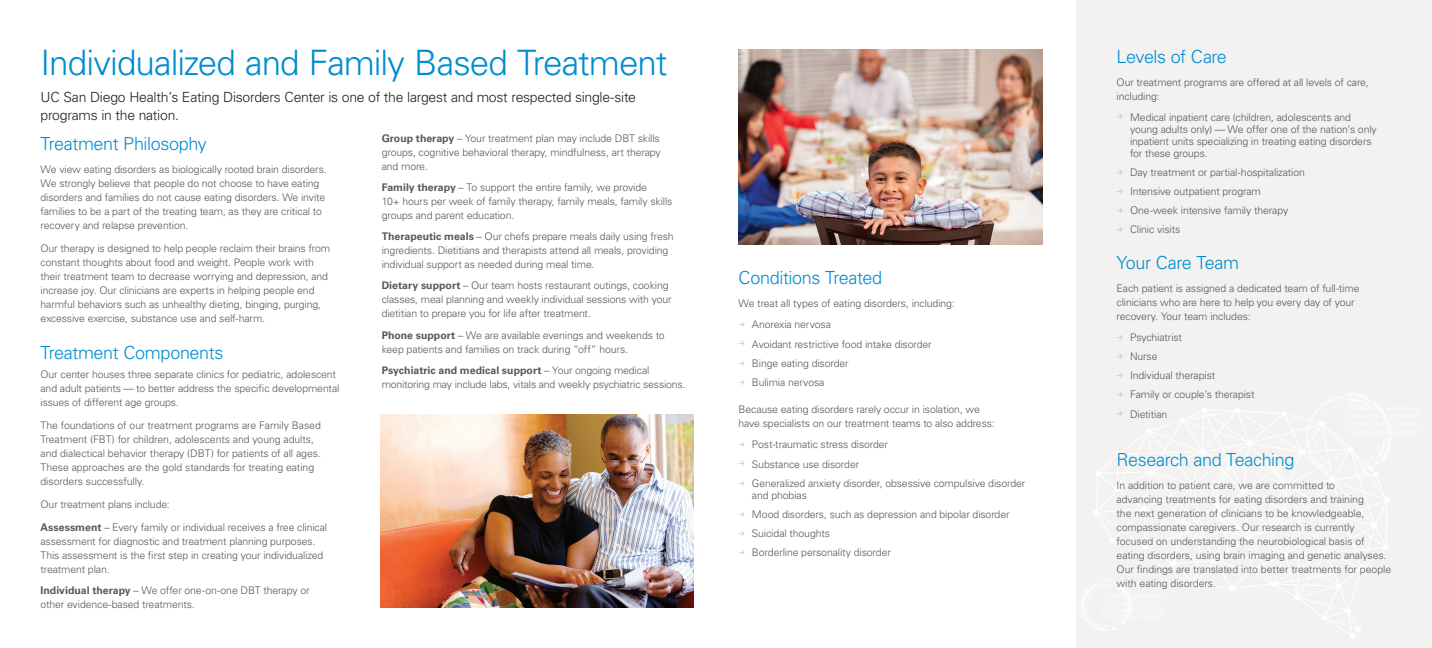
<style>
.page{position:relative;width:1432px;height:648px;background:#fff}
.page>*{position:absolute;margin:0;border:0;box-sizing:border-box;transform-origin:0 0}
.t1{font:300 35px "Univers LT Std";letter-spacing:-.03em;color:#008dce}
.t2{font:300 18px "Univers LT Std";letter-spacing:-.025em;color:#008dce}
.t3{font:300 14px/18px "Univers LT Std";letter-spacing:-.02em;color:#231f20}
.t4{font:300 10.5px/14px "Univers LT Std";letter-spacing:-.01em;color:#57585a}
.s1{font-weight:700}
</style>
<div class="page">
<div style="left:1076px;top:0;width:355px;height:648px;background:#f3f2f0"></div>
<svg style="left:1093px;top:404px;width:298px;height:235px"></svg>
<img style="left:738px;top:50px;width:304px;height:194px">
<img style="left:380px;top:414px;width:313px;height:194px">
<h1 class="t1" style="left:40px;top:41px;width:628px">Individualized and Family Based Treatment</h1>
<h3 class="t3" style="left:40px;top:88px;width:597px">UC San Diego Health’s Eating Disorders Center is one of the largest and most respected single-site programs in the nation.</h3>
<h2 class="t2" style="left:40px;top:132px;width:168px">Treatment Philosophy</h2>
<p class="t4" style="left:40px;top:162px;width:288px">We view eating disorders as biologically rooted brain disorders.<br>We strongly believe that people do not choose to have eating disorders and families do not cause eating disorders. We invite families to be a part of the treating team, as they are critical to recovery and relapse prevention.</p>
<p class="t4" style="left:40px;top:241px;width:291px">Our therapy is designed to help people reclaim their brains from constant thoughts about food and weight. People work with their treatment team to decrease worrying and depression, and increase joy. Our clinicians are experts in helping people end harmful behaviors such as unhealthy dieting, binging, purging, excessive exercise, substance use and self-harm.</p>
<h2 class="t2" style="left:40px;top:342px;width:184px">Treatment Components</h2>
<p class="t4" style="left:40px;top:367px;width:300px">Our center houses three separate clinics for pediatric, adolescent and adult patients — to better address the specific developmental issues of different age groups.</p>
<p class="t4" style="left:40px;top:418px;width:282px">The foundations of our treatment programs are Family Based Treatment (FBT) for children, adolescents and young adults, and dialectical behavior therapy (DBT) for patients of all ages.<br>These approaches are the gold standards for treating eating disorders successfully.</p>
<p class="t4" style="left:40px;top:493px;width:288px;line-height:23px">Our treatment plans include:<br><span class="s1">Assessment</span> – Every family or individual receives a free clinical</p>
<p class="t4" style="left:40px;top:534px;width:284px">assessment for diagnostic and treatment planning purposes.<br>This assessment is the first step in creating your individualized treatment plan.</p>
<p class="t4" style="left:40px;top:584px;width:270px"><span class="s1">Individual therapy</span> – We offer one-on-one DBT therapy or other evidence-based treatments.</p>
<p class="t4" style="left:381px;top:131px;width:280px;text-align:justify"><span class="s1">Group therapy</span> – Your treatment plan may include DBT skills groups, cognitive behavioral therapy, mindfulness, art therapy and more.</p>
<p class="t4" style="left:381px;top:180px;width:292px"><span class="s1">Family therapy</span> – To support the entire family, we provide<br>10+ hours per week of family therapy, family meals, family skills groups and parent education.</p>
<p class="t4" style="left:381px;top:229px;width:293px"><span class="s1">Therapeutic meals</span> – Our chefs prepare meals daily using fresh ingredients. Dietitians and therapists attend all meals, providing individual support as needed during meal time.</p>
<p class="t4" style="left:381px;top:279px;width:291px"><span class="s1">Dietary support</span> – Our team hosts restaurant outings, cooking classes, meal planning and weekly individual sessions with your dietitian to prepare you for life after treatment.</p>
<p class="t4" style="left:381px;top:328px;width:284px"><span class="s1">Phone support</span> – We are available evenings and weekends to keep patients and families on track during “off” hours.</p>
<p class="t4" style="left:381px;top:363px;width:305px"><span class="s1">Psychiatric and medical support</span> – Your ongoing medical monitoring may include labs, vitals and weekly psychiatric sessions.</p>
<h2 class="t2" style="left:738px;top:267px;width:145px">Conditions Treated</h2>
<p class="t4" style="left:738px;top:293px;width:218px;line-height:21px">We treat all types of eating disorders, including: <sup>&gt;</sup> Anorexia nervosa</p>
<p class="t4" style="left:738px;top:334px;width:195px;line-height:19.2px"><sup>&gt;</sup> Avoidant restrictive food intake disorder <sup>&gt;</sup> Binge eating disorder<br><sup>&gt;</sup> Bulimia nervosa</p>
<p class="t4" style="left:738px;top:403px;width:258px">Because eating disorders rarely occur in isolation, we have specialists on our treatment teams to also address:</p>
<p class="t4" style="left:738px;top:435px;width:288px;line-height:19.2px"><sup>&gt;</sup> Post-traumatic stress disorder<br><sup>&gt;</sup> Substance use disorder<br><sup>&gt;</sup> Generalized anxiety disorder, obsessive compulsive disorder</p>
<p class="t4" style="left:738px;top:486px;width:272px;line-height:19.2px;text-indent:13px">and phobias<br><sup>&gt;</sup> Mood disorders, such as depression and bipolar disorder <sup>&gt;</sup> Suicidal thoughts<br><sup>&gt;</sup> Borderline personality disorder</p>
<h2 class="t2" style="left:1116px;top:45px;width:112px">Levels of Care</h2>
<p class="t4" style="left:1116px;top:75px;width:254px">Our treatment programs are offered at all levels of care, including:</p>
<p class="t4" style="left:1129px;top:111px;width:248px;line-height:12px;text-indent:-13px"><sup>&gt;</sup> Medical inpatient care (children, adolescents and young adults only) — We offer one of the nation’s only inpatient units specializing in treating eating disorders for these groups.</p>
<p class="t4" style="left:1116px;top:163px;width:190px;line-height:19.2px"><sup>&gt;</sup> Day treatment or partial-hospitalization <sup>&gt;</sup> Intensive outpatient program<br><sup>&gt;</sup> One-week intensive family therapy<br><sup>&gt;</sup> Clinic visits</p>
<h2 class="t2" style="left:1116px;top:252px;width:124px">Your Care Team</h2>
<p class="t4" style="left:1116px;top:281px;width:244px">Each patient is assigned a dedicated team of full-time clinicians who are here to help you every day of your recovery. Your team includes:</p>
<p class="t4" style="left:1116px;top:328px;width:139px;line-height:19.2px"><sup>&gt;</sup> Psychiatrist<br><sup>&gt;</sup> Nurse<br><sup>&gt;</sup> Individual therapist<br><sup>&gt;</sup> Family or couple’s therapist <sup>&gt;</sup> Dietitian</p>
<h2 class="t2" style="left:1116px;top:448px;width:179px">Research and Teaching</h2>
<p class="t4" style="left:1116px;top:478px;width:276px">In addition to patient care, we are committed to<br>advancing treatments for eating disorders and training<br>the next generation of clinicians to be knowledgeable, compassionate caregivers. Our research is currently focused on understanding the neurobiological basis of eating disorders, using brain imaging and genetic analyses.<br>Our findings are translated into better treatments for people with eating disorders.</p>
</div>
